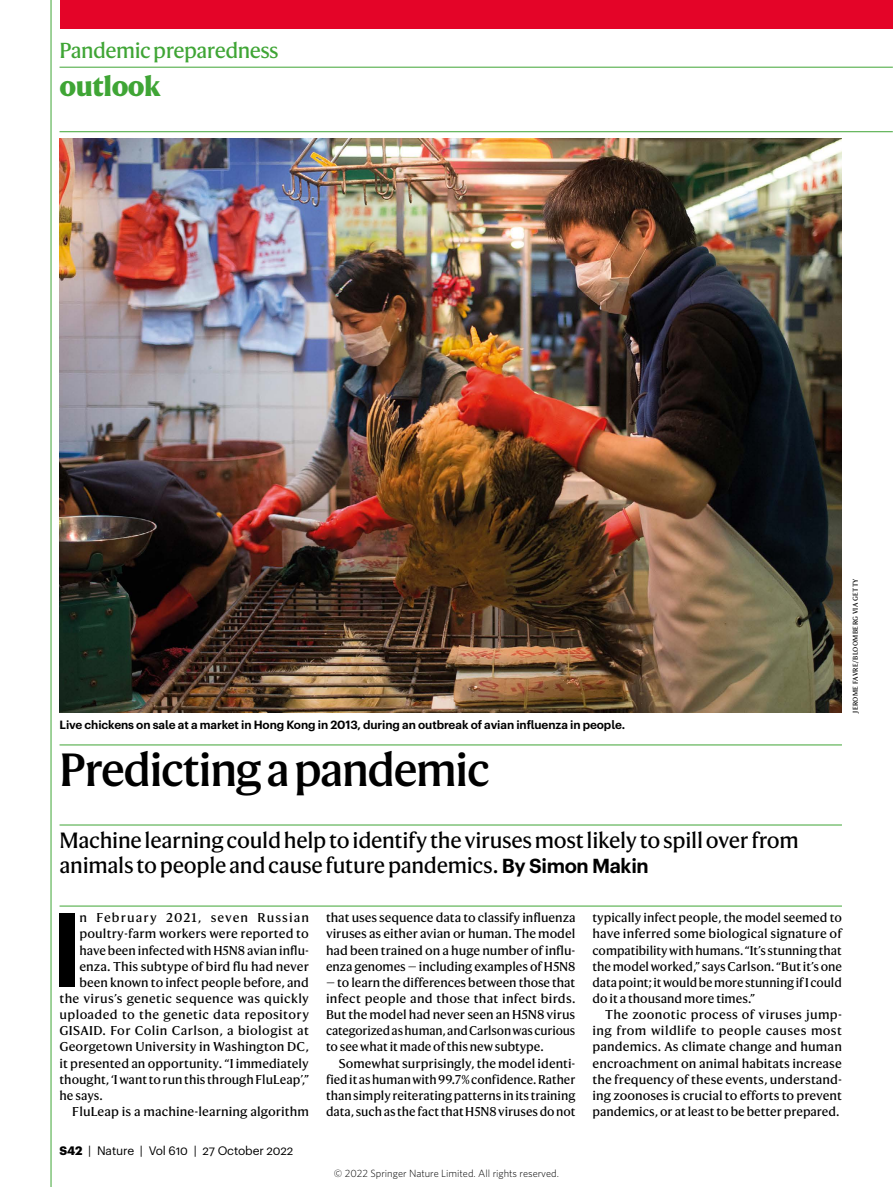
<style>
.page{position:relative;width:893px;height:1187px;background:#fff}
.page>*{position:absolute;margin:0;border:0;box-sizing:border-box;transform-origin:0 0}
.t1{font:700 102.6px "Graphik X Cond";color:#000}
.t2{font:500 45px "Harding";letter-spacing:-.03em;color:#000}
.t3{font:800 27px "Harding";letter-spacing:-.02em;color:#3fa535}
.t4{font:21.3px/24.3px "Harding Text";letter-spacing:-.015em;color:#000}
.t5{font:21px "Harding Text";letter-spacing:-.025em;color:#3fa535}
.t6{font:12.3px/16.2px "Harding Text";color:#000;text-align:justify}
.t7{font:12.3px "Harding Text";letter-spacing:.025em;color:#000}
.t8{font:12.3px "Harding Text";letter-spacing:.085em;color:#000}
.t9{font:12px "Graphik Naturel";letter-spacing:-.01em;color:#000}
.t10{font:600 11.7px "Graphik Naturel";letter-spacing:-.005em;color:#000}
.t11{font:300 10.5px "Whitney";color:#000}
.t12{font:6.75px "Harding Text";letter-spacing:.05em;color:#000}
.s1{font-family:"Graphik Naturel";font-weight:600;font-size:19.8px}
.s2{font-weight:700}
</style>
<div class="page">
<hr style="left:60px;top:824px;width:782px;height:1px;background:#3fa535">
<hr style="left:60px;top:905px;width:782px;height:1px;background:#3fa535">
<img style="left:60px;top:138px;width:782px;height:574px">
<hr style="left:60px;top:744px;width:782px;height:1px;background:#3fa535">
<hr style="left:51px;top:0;width:1px;height:1186px;background:#3fa535">
<hr style="left:60px;top:67px;width:833px;height:1px;background:#3fa535">
<hr style="left:60px;top:131px;width:833px;height:1px;background:#3fa535">
<div style="left:60px;top:0;width:832px;height:29px;background:#e40428"></div>
<h3 class="t5" style="left:60px;top:37px;width:221px">Pandemic preparedness</h3>
<h3 class="t3" style="left:60px;top:70px;width:103px">outlook</h3>
<p class="t10" style="left:60px;top:715px;width:567px">Live chickens on sale at a market in Hong Kong in 2013, during an outbreak of avian influenza in people.</p>
<h2 class="t2" style="left:60px;top:743px;width:432px">Predicting a pandemic</h2>
<h3 class="t4" style="left:60px;top:828px;width:741px">Machine learning could help to identify the viruses most likely to spill over from animals to people and cause future pandemics. <span class="s1">By Simon Makin</span></h3>
<p class="t12" style="left:851px;top:712px;width:136px;rotate:-90deg">JEROME FAVRE/BLOOMBERG VIA GETTY</p>
<h1 class="t1" style="left:55px;top:876px;width:26px">I</h1>
<p class="t8" style="left:79px;top:910px;width:231px">n February 2021, seven Russian</p>
<p class="t6" style="left:79px;top:926px;width:231px">poultry-farm workers were reported to</p>
<p class="t6" style="left:79px;top:942px;width:231px">have been infected with H5N8 avian influ-</p>
<p class="t6" style="left:79px;top:958px;width:231px">enza. This subtype of bird flu had never</p>
<p class="t6" style="left:79px;top:974px;width:231px">been known to infect people before, and</p>
<p class="t7" style="left:60px;top:991px;width:251px">the virus’s genetic sequence was quickly</p>
<p class="t7" style="left:60px;top:1007px;width:251px">uploaded to the genetic data repository</p>
<p class="t7" style="left:60px;top:1023px;width:251px">GISAID. For Colin Carlson, a biologist at</p>
<p class="t6" style="left:60px;top:1038px;width:251px">Georgetown University in Washington DC,</p>
<p class="t6" style="left:60px;top:1055px;width:251px">it presented an opportunity. “I immediately</p>
<p class="t6" style="left:60px;top:1071px;width:251px">thought, ‘I want to run this through FluLeap’,”</p>
<p class="t6" style="left:60px;top:1087px;width:45px">he says.</p>
<p class="t6" style="left:72px;top:1103px;width:238px">FluLeap is a machine-learning algorithm</p>
<p class="t9" style="left:60px;top:1141px;width:235px"><span class="s2">S42</span> | Nature | Vol 610 | 27 October 2022</p>
<p class="t6" style="left:326px;top:909px;width:251px">that uses sequence data to classify influenza viruses as either avian or human. The model had been trained on a huge number of influ&shy;enza genomes — including examples of H5N8</p>
<p class="t6" style="left:326px;top:974px;width:251px">— to learn the differences between those that infect people and those that infect birds.<br>But the model had never seen an H5N8 virus categorized as human, and Carlson was curious to see what it made of this new subtype.</p>
<p class="t6" style="left:326px;top:1055px;width:251px;text-indent:13px">Somewhat surprisingly, the model identi&shy;fied it as human with 99.7% confidence. Rather than simply reiterating patterns in its training data, such as the fact that H5N8 viruses do not</p>
<p class="t11" style="left:334px;top:1166px;width:226px">© 2022 Springer Nature Limited. All rights reserved.</p>
<p class="t6" style="left:592px;top:910px;width:251px">typically infect people, the model seemed to have inferred some biological signature of compatibility with humans. “It’s stunning that the model worked,” says Carlson. “But it’s one data point; it would be more stunning if I could do it a thousand more times.”</p>
<p class="t6" style="left:592px;top:1006px;width:251px;text-indent:13px">The zoonotic process of viruses jump&shy;ing from wildlife to people causes most pandemics. As climate change and human encroachment on animal habitats increase the frequency of these events, understand&shy;ing zoonoses is crucial to efforts to prevent pandemics, or at least to be better prepared.</p>
</div>
